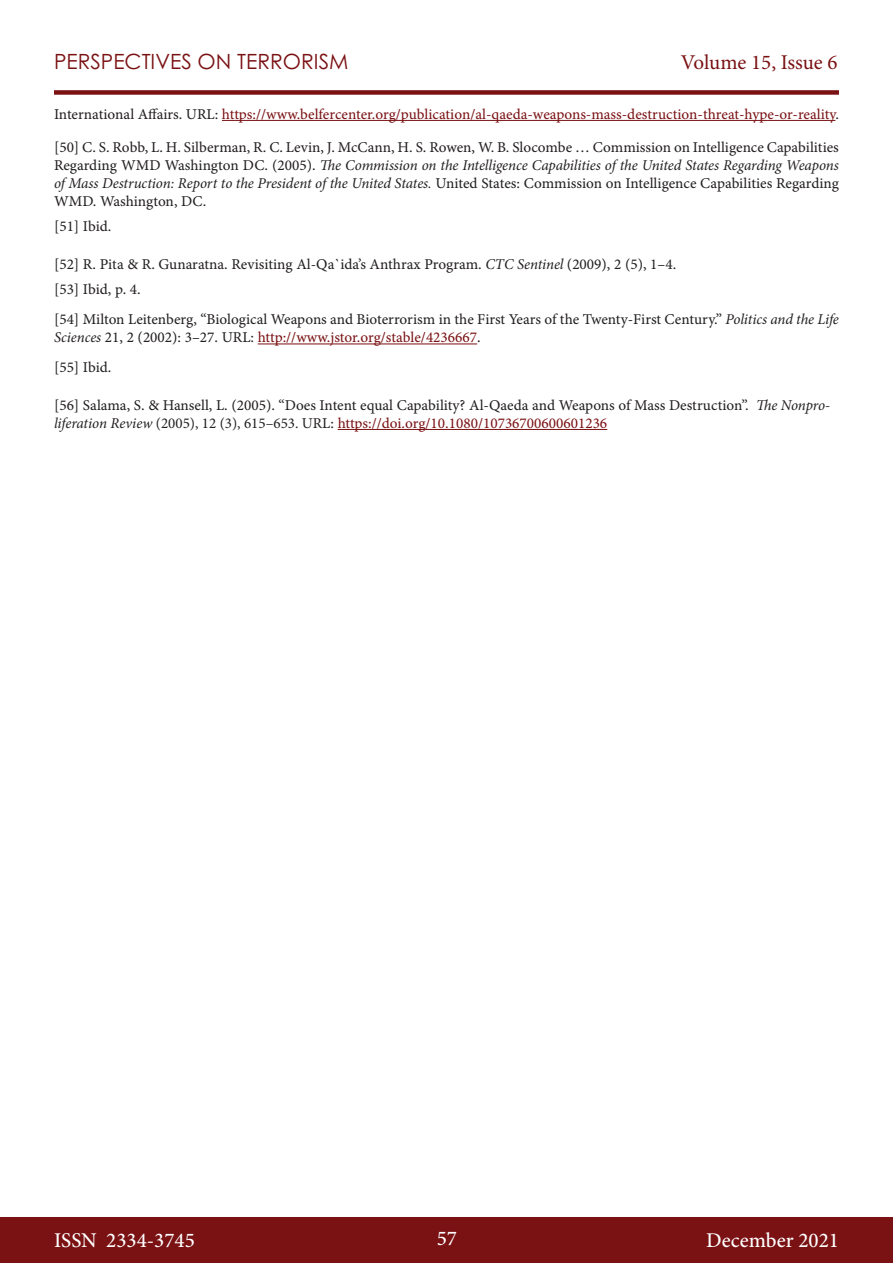
<style>
.page{position:relative;width:893px;height:1263px;background:#fff}
.page>*{position:absolute;margin:0;border:0;box-sizing:border-box;transform-origin:0 0}
.t1{font:500 21px "Minion Pro";color:#fff}
.t2{font:21px "Century Gothic Pro";color:#7a1113}
.t3{font:21px "Minion Pro";letter-spacing:-.005em;color:#7a1113}
.t4{font:15px/18px "Minion Pro Capt";color:#231f20}
.t5{font:15px "Minion Pro Capt";color:#7a1113}
.t6{font:italic 15px "Minion Pro";letter-spacing:-.01em;color:#231f20}
.s1{color:#231f20}
.s2{font-family:"Minion Pro Capt";font-style:normal}
.s3{font-family:"Minion Pro";font-style:italic}
.s4{color:#7a1113}
.s5{font-family:"Minion Pro"}
</style>
<div class="page">
<div style="left:0;top:1217px;width:893px;height:46px;background:#7a1113"></div>
<div style="left:54px;top:90px;width:785px;height:5px;background:#7a1113"></div>
<hr style="left:222px;top:120px;width:613px;height:1px;background:#7a1113">
<hr style="left:258px;top:344px;width:219px;height:1px;background:#7a1113">
<hr style="left:338px;top:429px;width:269px;height:1px;background:#7a1113">
<h1 class="t2" style="left:54px;top:49px;width:296px">PERSPECTIVES ON TERRORISM</h1>
<h1 class="t3" style="left:681px;top:48px;width:158px">Volume 15, Issue 6</h1>
<p class="t5" style="left:54px;top:104px;width:786px"><span class="s1">International Affairs. URL:</span> https://www.belfercenter.org/publication/al-qaeda-weapons-mass-destruction-threat-hype-or-reality<span class="s1">.</span></p>
<p class="t4" style="left:54px;top:138px;width:786px">[50] C. S. Robb, L. H. Silberman, R. C. Levin, J. McCann, H. S. Rowen, W. B. Slocombe … Commission on Intelligence Capabilities</p>
<p class="t6" style="left:54px;top:155px;width:786px"><span class="s2">Regarding WMD Washington DC. (2005).</span> The Commission on the Intelligence Capabilities of the United States Regarding Weapons</p>
<p class="t4" style="left:54px;top:174px;width:786px"><span class="s3">of Mass Destruction: Report to the President of the United States.</span> United States: Commission on Intelligence Capabilities Regarding<br>WMD. Washington, DC.</p>
<p class="t4" style="left:54px;top:218px;width:59px">[51] Ibid.</p>
<p class="t4" style="left:54px;top:251px;width:624px;line-height:25.5px">[52] R. Pita &amp; R. Gunaratna. Revisiting Al-Qa`ida’s Anthrax Program. <span class="s3">CTC Sentinel</span> (2009), 2 (5), 1–4. [53] Ibid, p. 4.</p>
<p class="t4" style="left:54px;top:311px;width:786px">[54] Milton Leitenberg, “Biological Weapons and Bioterrorism in the First Years of the Twenty-First Century.” <span class="s3">Politics and the Life<br>Sciences</span> 21, 2 (2002): 3–27. URL: <span class="s4">http://www.jstor.org/stable/4236667</span>.</p>
<p class="t4" style="left:54px;top:359px;width:59px">[55] Ibid.</p>
<p class="t4" style="left:54px;top:396px;width:778px">[56] Salama, S. &amp; Hansell, L. (2005). “Does Intent equal Capability? Al-Qaeda and Weapons of Mass Destruction”. <span class="s3">The Nonpro&shy;liferation Review</span> <span class="s5">(2005), 12 (3), 615–653. UR</span>L: <span class="s4">https://doi.org/10.1080/10736700600601236</span></p>
<h1 class="t1" style="left:54px;top:1226px;width:142px">ISSN 2334-3745</h1>
<h1 class="t1" style="left:437px;top:1224px;width:22px">57</h1>
<h1 class="t1" style="left:706px;top:1226px;width:134px">December 2021</h1>
</div>
